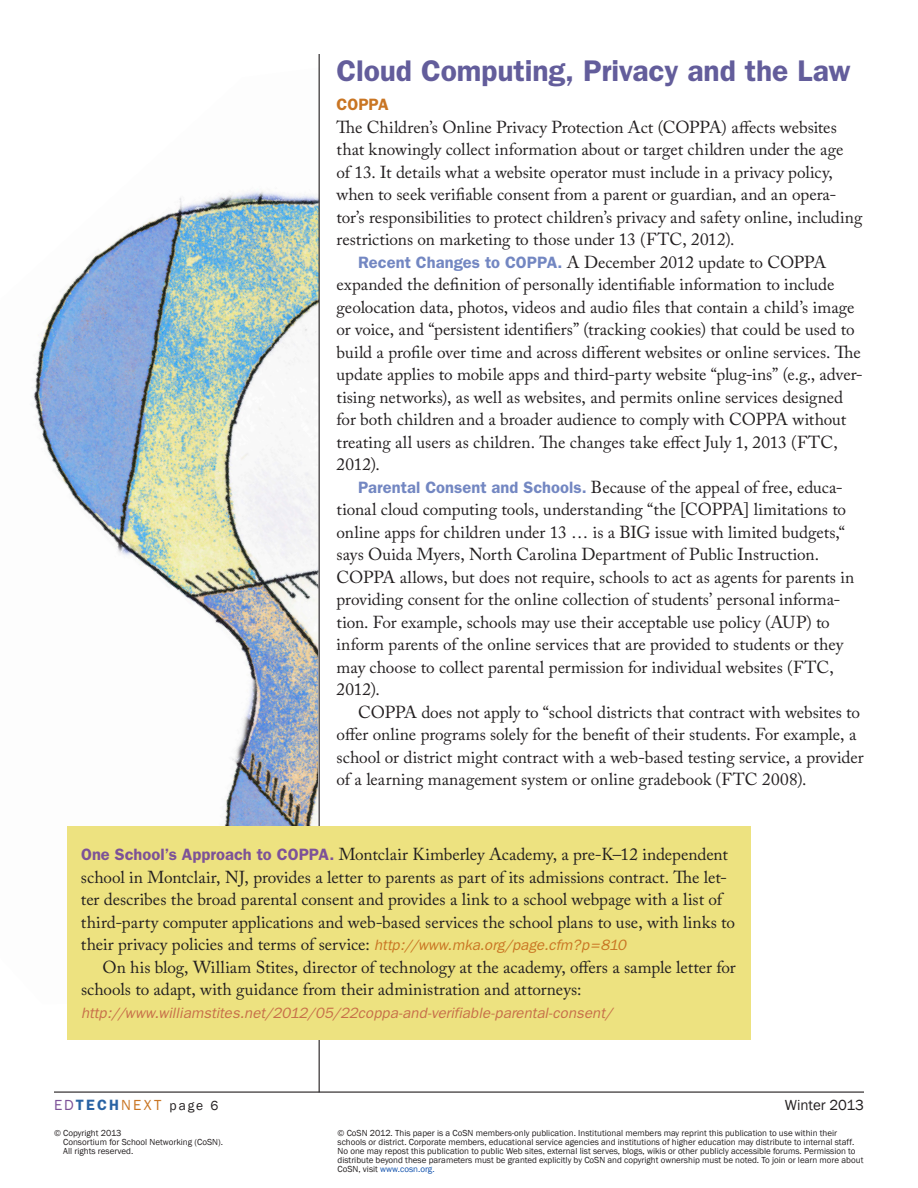
<style>
.page{position:relative;width:918px;height:1188px;background:#fff}
.page>*{position:absolute;margin:0;border:0;box-sizing:border-box;transform-origin:0 0}
.t1{font:600 30px "Franklin Gothic";letter-spacing:-.005em;color:#635d9b}
.t2{font:17.25px/22.5px "Adobe Caslon Pro";color:#231f20}
.t3{font:600 16.5px "Franklin Gothic";color:#c97523}
.t4{font:italic 15px "Franklin Gothic";color:#c76f49}
.t5{font:15px "Franklin Gothic";color:#231f20}
.t6{font:13.5px "Franklin Gothic";color:#231f20}
.t7{font:9px/9px "Franklin Gothic";color:#231f20}
.s1{font-family:"Franklin Gothic";font-weight:600;font-size:16.5px;color:#7387c2}
.s2{font-family:"Franklin Gothic";font-weight:600;font-size:16.5px;color:#7d5298}
.s3{font-family:"Franklin Gothic";font-style:italic;font-size:15px;color:#c97523}
.s4{font-size:15px;color:#7d5298}
.s5{font-weight:600;font-size:15px;color:#2963a4}
.s6{font-size:15px;color:#c97523}
.s7{color:#0f50ac}
</style>
<div class="page">
<hr style="left:54px;top:1092px;width:810px;height:1px;background:#231f20">
<img style="left:33px;top:68px;width:286px;height:936px">
<hr style="left:319px;top:54px;width:1px;height:1038px;background:#231f20">
<div style="left:68px;top:826px;width:683px;height:214px;background:#ede280"></div>
<h1 class="t1" style="left:337px;top:53px;width:515px">Cloud Computing, Privacy and the Law</h1>
<p class="t3" style="left:337px;top:95px;width:54px">COPPA</p>
<p class="t2" style="left:337px;top:116px;width:502px">The Children’s Online Privacy Protection Act (COPPA) affects websites</p>
<p class="t2" style="left:337px;top:138px;width:508px">that knowingly collect information about or target children under the age</p>
<p class="t2" style="left:337px;top:161px;width:498px">of 13. It details what a website operator must include in a privacy policy,</p>
<p class="t2" style="left:337px;top:183px;width:501px">when to seek verifiable consent from a parent or guardian, and an opera-</p>
<p class="t2" style="left:337px;top:206px;width:527px">tor’s responsibilities to protect children’s privacy and safety online, including</p>
<p class="t2" style="left:337px;top:228px;width:399px">restrictions on marketing to those under 13 (FTC, 2012).</p>
<p class="t2" style="left:358px;top:251px;width:470px"><span class="s1">Recent Changes to COPPA.</span> A December 2012 update to COPPA</p>
<p class="t2" style="left:337px;top:273px;width:499px">expanded the definition of personally identifiable information to include</p>
<p class="t2" style="left:337px;top:296px;width:519px">geolocation data, photos, videos and audio files that contain a child’s image</p>
<p class="t2" style="left:337px;top:318px;width:520px">or voice, and “persistent identifiers” (tracking cookies) that could be used to</p>
<p class="t2" style="left:337px;top:341px;width:526px">build a profile over time and across different websites or online services. The</p>
<p class="t2" style="left:337px;top:363px;width:528px">update applies to mobile apps and third-party website “plug-ins” (e.g., adver-</p>
<p class="t2" style="left:337px;top:386px;width:508px">tising networks), as well as websites, and permits online services designed</p>
<p class="t2" style="left:337px;top:408px;width:511px">for both children and a broader audience to comply with COPPA without</p>
<p class="t2" style="left:337px;top:431px;width:503px">treating all users as children. The changes take effect July 1, 2013 (FTC,</p>
<p class="t2" style="left:337px;top:453px;width:45px">2012).</p>
<p class="t2" style="left:358px;top:476px;width:486px"><span class="s1">Parental Consent and Schools.</span> Because of the appeal of free, educa-</p>
<p class="t2" style="left:337px;top:498px;width:511px">tional cloud computing tools, understanding “the [COPPA] limitations to</p>
<p class="t2" style="left:337px;top:521px;width:510px">online apps for children under 13 … is a BIG issue with limited budgets,“</p>
<p class="t2" style="left:337px;top:543px;width:484px">says Ouida Myers, North Carolina Department of Public Instruction.</p>
<p class="t2" style="left:337px;top:566px;width:519px">COPPA allows, but does not require, schools to act as agents for parents in</p>
<p class="t2" style="left:337px;top:588px;width:505px">providing consent for the online collection of students’ personal informa-</p>
<p class="t2" style="left:337px;top:611px;width:495px">tion. For example, schools may use their acceptable use policy (AUP) to</p>
<p class="t2" style="left:337px;top:633px;width:508px">inform parents of the online services that are provided to students or they</p>
<p class="t2" style="left:337px;top:656px;width:499px">may choose to collect parental permission for individual websites (FTC,</p>
<p class="t2" style="left:337px;top:678px;width:45px">2012).</p>
<p class="t2" style="left:358px;top:700px;width:503px">COPPA does not apply to “school districts that contract with websites to</p>
<p class="t2" style="left:337px;top:723px;width:521px">offer online programs solely for the benefit of their students. For example, a</p>
<p class="t2" style="left:337px;top:745px;width:528px">school or district might contract with a web-based testing service, a provider</p>
<p class="t2" style="left:337px;top:768px;width:471px">of a learning management system or online gradebook (FTC 2008).</p>
<p class="t2" style="left:81px;top:843px;width:656px"><span class="s2">One School’s Approach to COPPA.</span> Montclair Kimberley Academy, a pre-K–12 independent school in Montclair, NJ, provides a letter to parents as part of its admissions contract. The let&shy;ter describes the broad parental consent and provides a link to a school webpage with a list of third-party computer applications and web-based services the school plans to use, with links to their privacy policies and terms of service: <span class="s3">http://www.mka.org/page.cfm?p=810</span></p>
<p class="t2" style="left:81px;top:956px;width:656px;text-indent:22px">On his blog, William Stites, director of technology at the academy, offers a sample letter for schools to adapt, with guidance from their administration and attorneys:</p>
<p class="t4" style="left:81px;top:1004px;width:533px">http://www.williamstites.net/2012/05/22coppa-and-verifiable-parental-consent/</p>
<p class="t6" style="left:54px;top:1097px;width:166px"><span class="s4">ED</span><span class="s5">TECH</span><span class="s6">NEXT</span> page 6</p>
<p class="t5" style="left:785px;top:1096px;width:81px">Winter 2013</p>
<p class="t7" style="left:63px;top:1128px;width:161px;text-indent:-9px">© Copyright 2013<br>Consortium for School Networking (CoSN).<br>All rights reserved.</p>
<p class="t7" style="left:338px;top:1128px;width:527px">© CoSN 2012. This paper is a CoSN members-only publication. Institutional members may reprint this publication to use within their schools or district. Corporate members, educational service agencies and institutions of higher education may distribute to internal staff.<br>No one may repost this publication to public Web sites, external list serves, blogs, wikis or other publicly accessible forums. Permission to distribute beyond these parameters must be granted explicitly by CoSN and copyright ownership must be noted. To join or learn more about CoSN, visit <span class="s7">www.cosn.org.</span></p>
</div>
